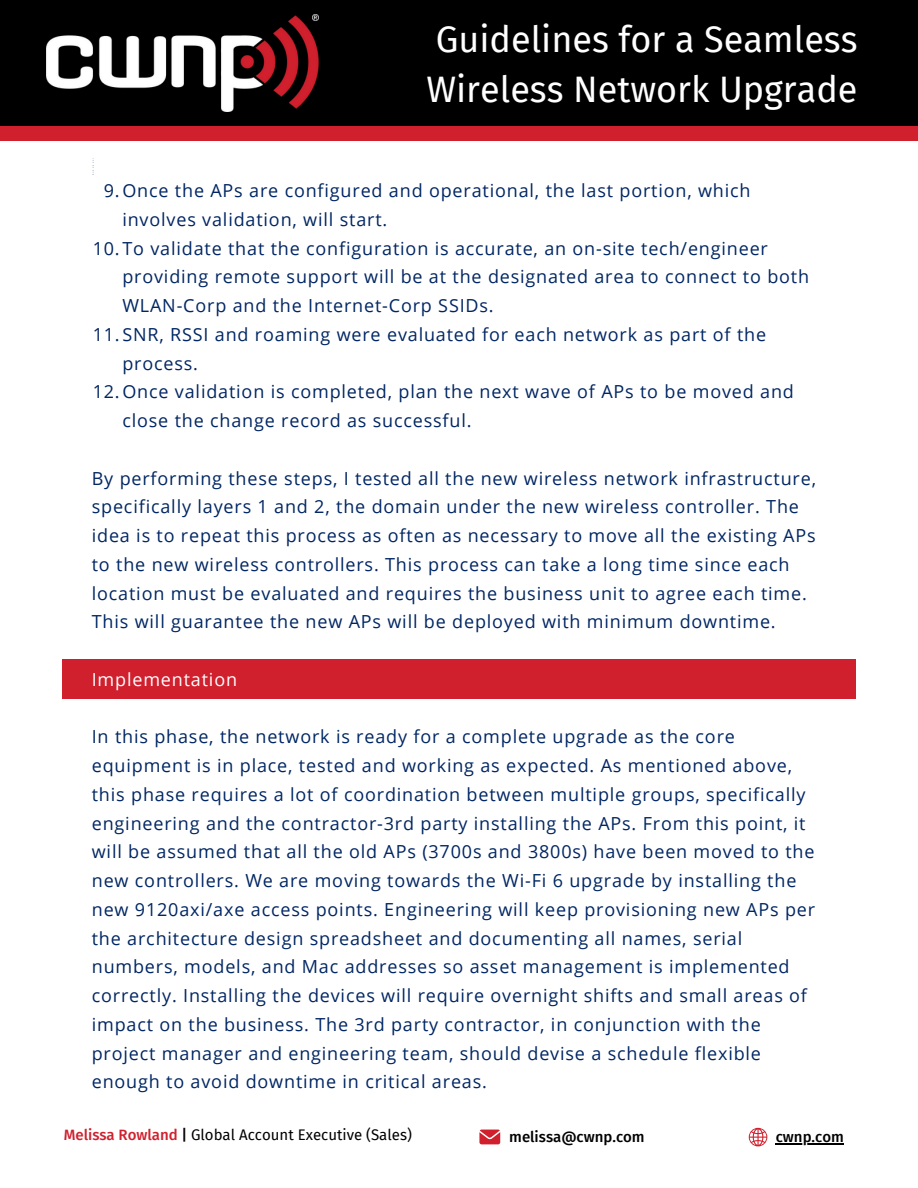
<style>
.page{position:relative;width:918px;height:1188px;background:#fff}
.page>*{position:absolute;margin:0;border:0;box-sizing:border-box;transform-origin:0 0}
.t1{font:36px/49.5px "Fira Sans";color:#fff}
.t2{font:18px/28.8px "Open Sans";letter-spacing:.045em;color:#002663}
.t3{font:18px "Open Sans";letter-spacing:.045em;color:#fff}
.t4{font:15px "Fira Sans";color:#000}
.t5{font:500 15px "Fira Sans";color:#000}
.s1{font-weight:500;color:#d0202e}
.s2{font-weight:500}
</style>
<div class="page">
<div style="left:0;top:37px;width:918px;height:104px;background:#d0202e"></div>
<div style="left:0;top:0;width:918px;height:126px;background:#000"></div>
<svg style="left:479px;top:1130px;width:21px;height:14px"></svg>
<svg style="left:749px;top:1128px;width:18px;height:18px"></svg>
<hr style="left:776px;top:1143px;width:68px;height:1px;background:#000">
<img style="left:46px;top:14px;width:272px;height:98px">
<div style="left:62px;top:659px;width:794px;height:40px;background:#d0202e"></div>
<p class="t1" style="left:426px;top:16px;width:433px">Guidelines for a Seamless<br>Wireless Network Upgrade</p>
<p class="t2" style="left:122px;top:176px;width:630px;text-indent:-19px">9.Once the APs are configured and operational, the last portion, which involves validation, will start.</p>
<p class="t2" style="left:122px;top:233px;width:688px;text-indent:-30px">10.To validate that the configuration is accurate, an on-site tech/engineer providing remote support will be at the designated area to connect to both<br>WLAN-Corp and the Internet-Corp SSIDs.</p>
<p class="t2" style="left:122px;top:320px;width:645px;text-indent:-30px">11.SNR, RSSI and roaming were evaluated for each network as part of the process.</p>
<h2 class="t2" style="left:122px;top:377px;width:673px;text-indent:-30px">12.Once validation is completed, plan the next wave of APs to be moved and close the change record as successful.</h2>
<h2 class="t2" style="left:92px;top:463px;width:726px">By performing these steps, I tested all the new wireless network infrastructure, specifically layers 1 and 2, the domain under the new wireless controller. The idea is to repeat this process as often as necessary to move all the existing APs to the new wireless controllers. This process can take a long time since each location must be evaluated and requires the business unit to agree each time.<br>This will guarantee the new APs will be deployed with minimum downtime.</h2>
<h2 class="t3" style="left:92px;top:667px;width:147px">Implementation</h2>
<p class="t2" style="left:92px;top:722px;width:725px">In this phase, the network is ready for a complete upgrade as the core equipment is in place, tested and working as expected. As mentioned above, this phase requires a lot of coordination between multiple groups, specifically engineering and the contractor-3rd party installing the APs. From this point, it will be assumed that all the old APs (3700s and 3800s) have been moved to the new controllers. We are moving towards the Wi-Fi 6 upgrade by installing the new 9120axi/axe access points. Engineering will keep provisioning new APs per the architecture design spreadsheet and documenting all names, serial numbers, models, and Mac addresses so asset management is implemented correctly. Installing the devices will require overnight shifts and small areas of impact on the business. The 3rd party contractor, in conjunction with the project manager and engineering team, should devise a schedule flexible enough to avoid downtime in critical areas.</p>
<h1 class="t4" style="left:64px;top:1126px;width:350px"><span class="s1">Melissa Rowland</span> <span class="s2">|</span> Global Account Executive (Sales)</h1>
<p class="t5" style="left:509px;top:1128px;width:137px">melissa@cwnp.com</p>
<p class="t5" style="left:776px;top:1128px;width:70px">cwnp.com</p>
</div>
